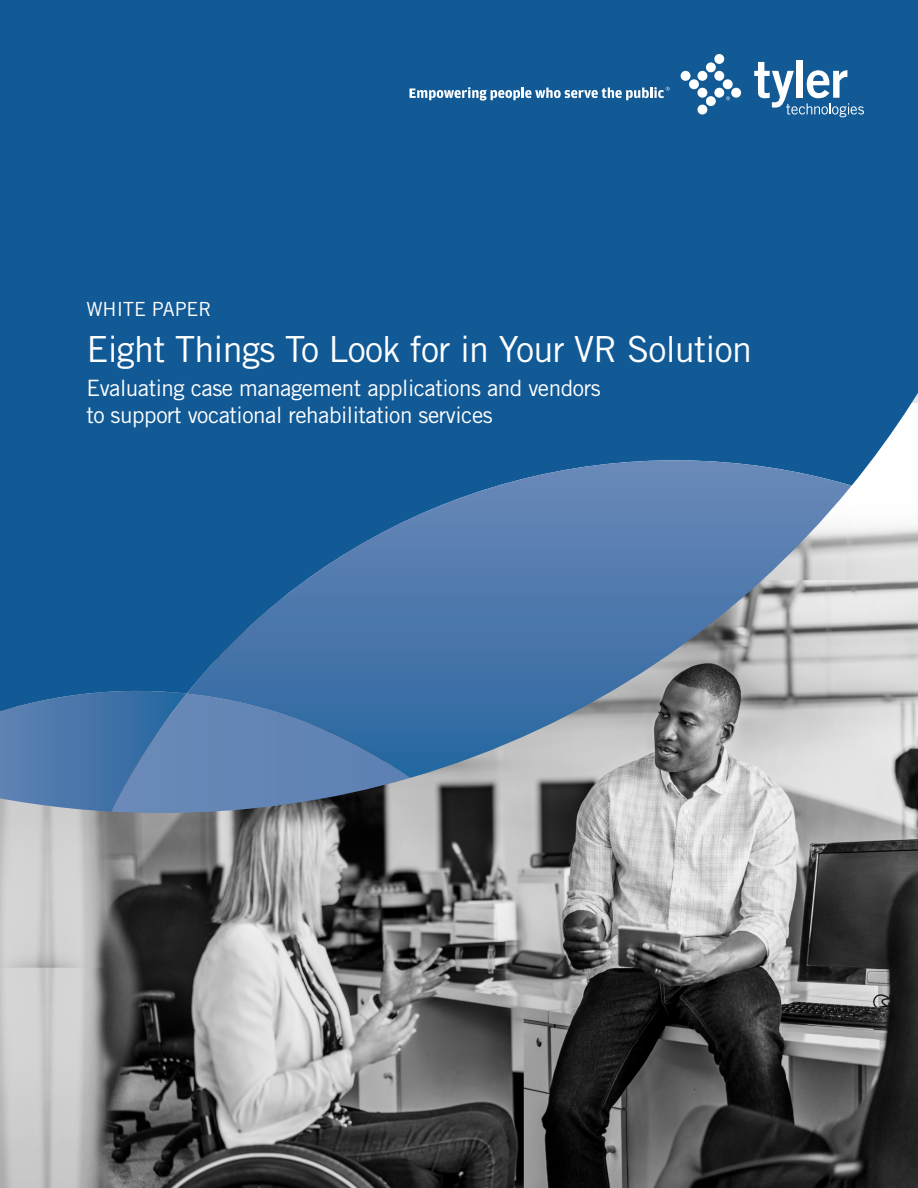
<style>
.page{position:relative;width:918px;height:1188px;background:#fff}
.page>*{position:absolute;margin:0;border:0;box-sizing:border-box;transform-origin:0 0}
.t1{font:36px "Trade Gothic LT Std";letter-spacing:-.02em;color:#fff}
.t2{font:22.5px/27px "Trade Gothic LT Std";letter-spacing:-.02em;color:#fff}
.t3{font:19.5px "Trade Gothic LT Std";color:#fff}
</style>
<div class="page">
<img style="left:0;top:727px;width:918px;height:461px">
<div style="left:0;top:0;width:918px;height:727px;background:#125a96"></div>
<svg style="left:0;top:691px;width:410px;height:122px"></svg>
<svg style="left:187px;top:460px;width:665px;height:318px"></svg>
<div style="left:797px;top:60px;width:6px;height:38px;background:#fff"></div>
<svg style="left:754px;top:62px;width:110px;height:55px"></svg>
<div style="left:681px;top:71px;width:10px;height:10px;background:#fff;border-radius:50%"></div>
<div style="left:689px;top:79px;width:10px;height:10px;background:#fff;border-radius:50%"></div>
<div style="left:697px;top:88px;width:10px;height:10px;background:#fff;border-radius:50%"></div>
<div style="left:697px;top:105px;width:10px;height:10px;background:#fff;border-radius:50%"></div>
<div style="left:706px;top:96px;width:10px;height:10px;background:#fff;border-radius:50%"></div>
<div style="left:714px;top:88px;width:10px;height:10px;background:#fff;border-radius:50%"></div>
<div style="left:697px;top:71px;width:10px;height:10px;background:#fff;border-radius:50%"></div>
<div style="left:706px;top:62px;width:10px;height:10px;background:#fff;border-radius:50%"></div>
<div style="left:714px;top:71px;width:10px;height:10px;background:#fff;border-radius:50%"></div>
<div style="left:723px;top:79px;width:10px;height:10px;background:#fff;border-radius:50%"></div>
<div style="left:731px;top:88px;width:10px;height:10px;background:#fff;border-radius:50%"></div>
<div style="left:714px;top:54px;width:10px;height:10px;background:#fff;border-radius:50%"></div>
<svg style="left:410px;top:87px;width:260px;height:14px"></svg>
<svg style="left:726px;top:96px;width:4px;height:4px"></svg>
<p class="t3" style="left:86px;top:297px;width:127px">WHITE PAPER</p>
<p class="t1" style="left:86px;top:328px;width:667px">Eight Things To Look for in Your VR Solution</p>
<p class="t2" style="left:86px;top:374px;width:516px">Evaluating case management applications and vendors to support vocational rehabilitation services</p>
</div>
